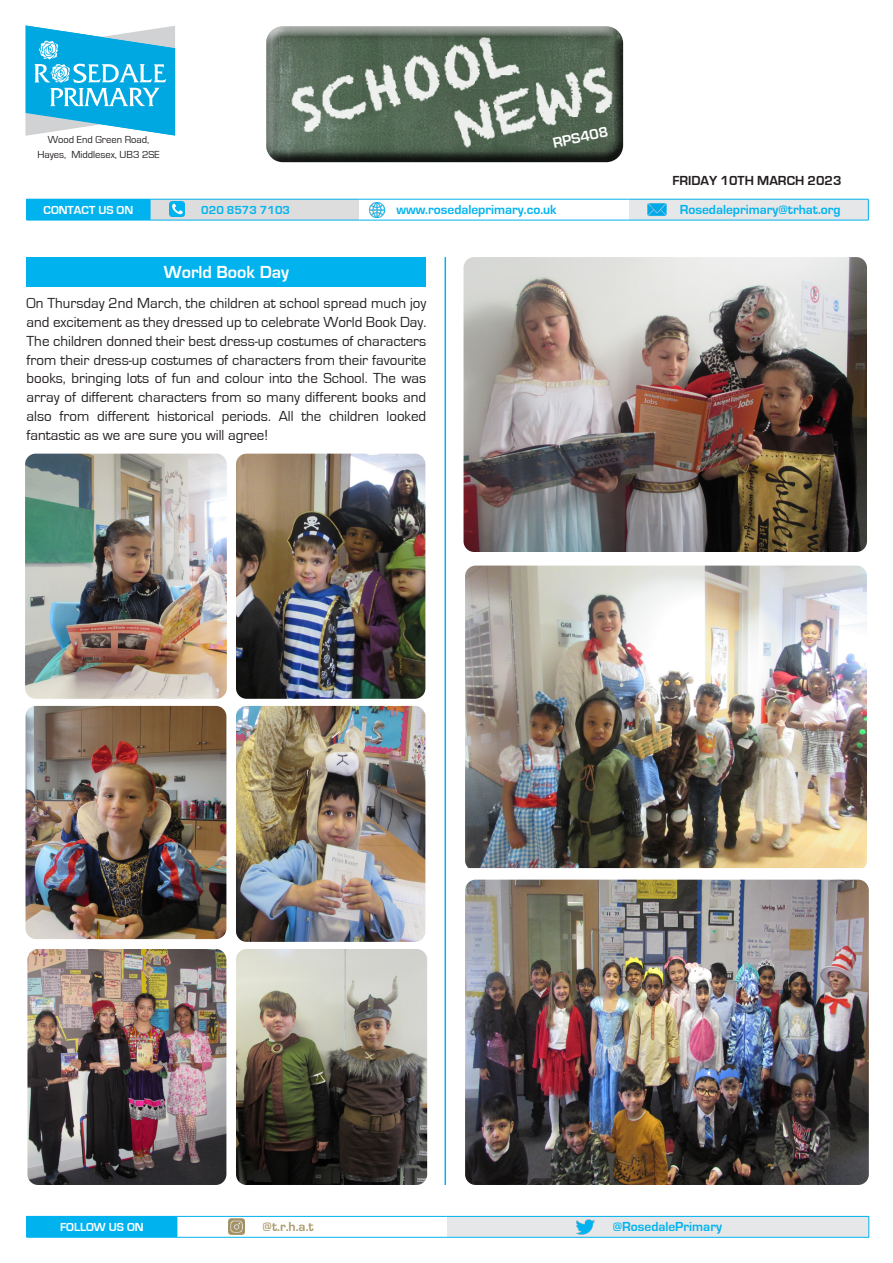
<style>
.page{position:relative;width:893px;height:1263px;background:#fff}
.page>*{position:absolute;margin:0;border:0;box-sizing:border-box;transform-origin:0 0}
.t1{font:700 18px "Eurostile";color:#fff}
.t2{font:15px/18.8px "Eurostile";color:#231f20;text-align:justify}
.t3{font:700 15px "Eurostile";color:#fff}
.t4{font:700 13.5px "Eurostile";color:#00b3ee}
.t5{font:700 13.5px "Eurostile";color:#231f20}
.t6{font:700 13.5px "Eurostile";color:#ab9a6c}
.t7{font:700 12px "Eurostile";color:#fff}
.t8{font:700 12px "Eurostile";color:#00b3ee}
.t9{font:10.5px/15px "Eurostile";color:#231f20;text-align:center}
</style>
<div class="page">
<div style="left:263px;top:23px;width:360px;height:129px;background:#fff;opacity:.75"></div>
<div style="left:263px;top:30px;width:360px;height:133px;background:#231f20;opacity:.75"></div>
<hr style="left:445px;top:257px;width:1px;height:928px;background:#00b3ee">
<div style="left:27px;top:1216px;width:150px;height:21px;background:#00b3ee"></div>
<div style="left:447px;top:1216px;width:422px;height:21px;background:#e6e7e9"></div>
<hr style="left:177px;top:1216px;width:270px;height:1px;background:#00b3ee">
<hr style="left:177px;top:1237px;width:270px;height:1px;background:#00b3ee">
<svg style="left:177px;top:1216px;width:1px;height:21px"></svg>
<hr style="left:27px;top:1237px;width:150px;height:1px;background:#00b3ee">
<hr style="left:447px;top:1216px;width:422px;height:1px;background:#00b3ee">
<svg style="left:869px;top:1216px;width:1px;height:21px"></svg>
<hr style="left:447px;top:1237px;width:422px;height:1px;background:#00b3ee">
<svg style="left:26px;top:26px;width:149px;height:110px"></svg>
<img style="left:229px;top:1218px;width:16px;height:16px">
<img style="left:577px;top:1219px;width:17px;height:16px">
<div style="left:27px;top:199px;width:123px;height:21px;background:#00b3ee"></div>
<div style="left:150px;top:199px;width:208px;height:21px;background:#ddd"></div>
<div style="left:629px;top:199px;width:239px;height:21px;background:#e6e7e9"></div>
<hr style="left:358px;top:199px;width:271px;height:1px;background:#00b3ee">
<hr style="left:358px;top:220px;width:271px;height:1px;background:#00b3ee">
<hr style="left:629px;top:199px;width:239px;height:1px;background:#00b3ee">
<svg style="left:868px;top:199px;width:1px;height:21px"></svg>
<hr style="left:629px;top:220px;width:239px;height:1px;background:#00b3ee">
<hr style="left:150px;top:199px;width:208px;height:1px;background:#00b3ee">
<hr style="left:150px;top:220px;width:208px;height:1px;background:#00b3ee">
<svg style="left:150px;top:199px;width:1px;height:21px"></svg>
<hr style="left:27px;top:220px;width:123px;height:1px;background:#00b3ee">
<img style="left:647px;top:203px;width:19px;height:13px">
<img style="left:370px;top:202px;width:14px;height:15px">
<img style="left:170px;top:201px;width:15px;height:15px">
<div style="left:27px;top:257px;width:399px;height:30px;background:#00b3ee"></div>
<img style="left:26px;top:706px;width:200px;height:233px">
<img style="left:465px;top:566px;width:402px;height:302px">
<img style="left:236px;top:706px;width:189px;height:236px">
<img style="left:236px;top:949px;width:191px;height:236px">
<img style="left:27px;top:949px;width:199px;height:236px">
<img style="left:463px;top:257px;width:404px;height:295px">
<img style="left:465px;top:880px;width:404px;height:305px">
<img style="left:25px;top:454px;width:202px;height:245px">
<img style="left:236px;top:454px;width:189px;height:245px">
<p class="t9" style="left:37px;top:132px;width:124px">Wood End Green Road,<br>Hayes, Middlesex, UB3 2SE</p>
<p class="t3" style="left:551px;top:135px;width:58px;rotate:-12deg">RPS408</p>
<p class="t5" style="left:672px;top:173px;width:171px">FRIDAY 10TH MARCH 2023</p>
<p class="t7" style="left:44px;top:203px;width:91px">CONTACT US ON</p>
<p class="t8" style="left:201px;top:203px;width:90px">020 8573 7103</p>
<p class="t4" style="left:396px;top:202px;width:162px">www.rosedaleprimary.co.uk</p>
<p class="t4" style="left:680px;top:202px;width:163px">Rosedaleprimary@trhat.org</p>
<p class="t1" style="left:164px;top:262px;width:127px">World Book Day</p>
<p class="t2" style="left:27px;top:294px;width:401px">On Thursday 2nd March, the children at school spread much joy and excitement as they dressed up to celebrate World Book Day.<br>The children donned their best dress-up costumes of characters from their dress-up costumes of characters from their favourite books, bringing lots of fun and colour into the School. The was array of different characters from so many different books and also from different historical periods. All the children looked fantastic as we are sure you will agree!</p>
<p class="t7" style="left:60px;top:1220px;width:85px">FOLLOW US ON</p>
<p class="t6" style="left:263px;top:1219px;width:53px">@t.r.h.a.t</p>
<p class="t4" style="left:613px;top:1219px;width:111px">@RosedalePrimary</p>
</div>
